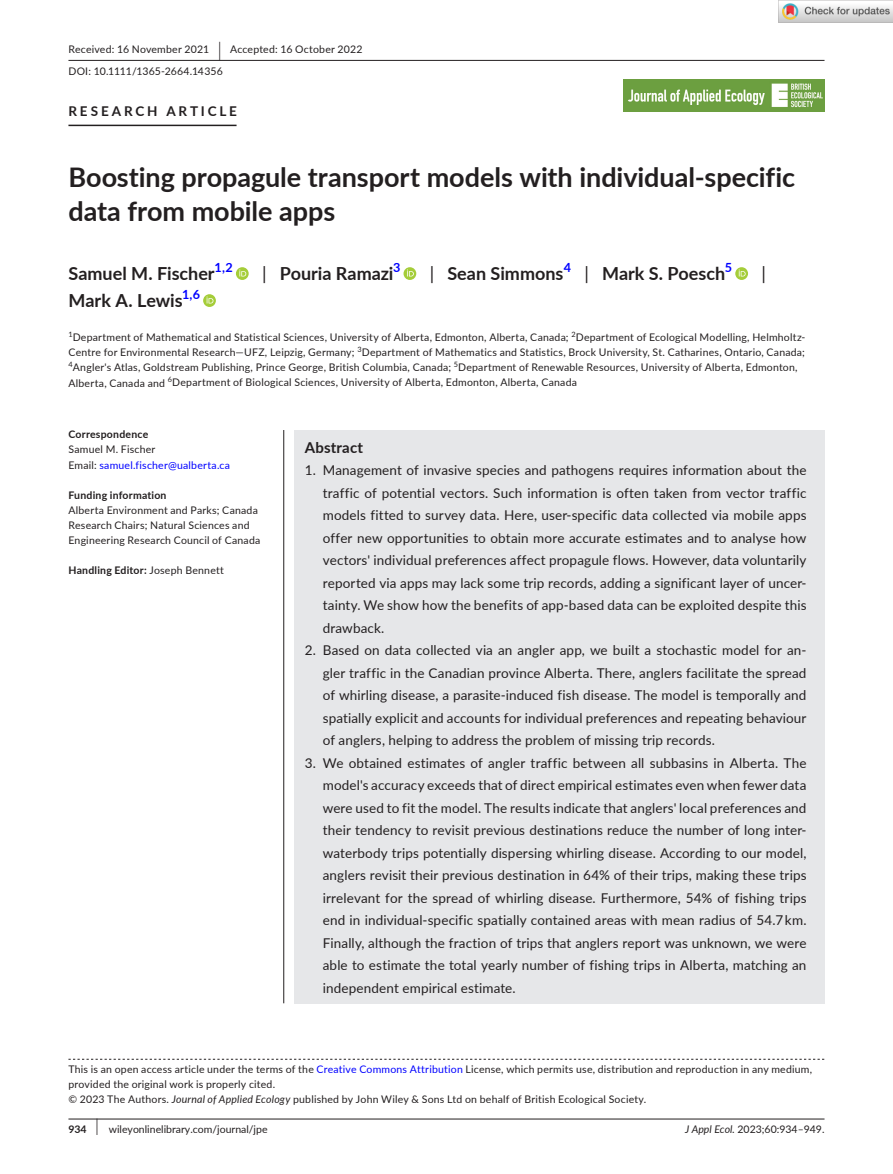
<style>
.page{position:relative;width:893px;height:1174px;background:#fff}
.page>*{position:absolute;margin:0;border:0;box-sizing:border-box;transform-origin:0 0}
.t1{font:700 27px/34.5px "Lato";color:#231f20}
.t2{font:700 18px "Lato";color:#231f20}
.t3{font:18px "Lato";color:#231f20}
.t4{font:700 15px "Lato";letter-spacing:.015em;color:#231f20}
.t5{font:13.5px/22.5px "Lato";letter-spacing:.01em;color:#231f20;text-align:justify}
.t6{font:700 13.5px "Lato";letter-spacing:.21em;color:#231f20}
.t7{font:700 12.6px "Lato";color:#00f}
.t8{font:10.5px/15px "Lato";letter-spacing:.02em;color:#231f20}
.t9{font:10.5px "Lato";color:#231f20}
.t10{font:700 10.5px "Lato";letter-spacing:.02em;color:#231f20}
.t11{font:10.5px/15px "Lato";letter-spacing:.02em;color:#00f}
.t12{font:7.35px "Lato";color:#231f20}
.s1{font-size:19.65px}
.s2{font-weight:400}
.s3{color:#231f20}
.s4{color:#00f}
.s5{font-style:italic}
.s6{font-weight:700}
.s7{font-size:17.4px}
</style>
<div class="page">
<hr style="left:68px;top:1118px;width:756px;height:1px;background:#231f20">
<img style="left:623px;top:79px;width:201px;height:33px">
<hr style="left:68px;top:60px;width:756px;height:1px;background:#231f20">
<hr style="left:68px;top:125px;width:169px;height:1px;background:#231f20">
<svg style="left:236px;top:267px;width:13px;height:13px"></svg>
<svg style="left:239px;top:269px;width:7px;height:7px"></svg>
<svg style="left:403px;top:267px;width:13px;height:13px"></svg>
<svg style="left:407px;top:269px;width:7px;height:7px"></svg>
<svg style="left:735px;top:267px;width:13px;height:13px"></svg>
<svg style="left:739px;top:269px;width:7px;height:7px"></svg>
<svg style="left:203px;top:294px;width:13px;height:13px"></svg>
<svg style="left:207px;top:296px;width:6px;height:7px"></svg>
<svg style="left:68px;top:1058px;width:756px;height:1px"></svg>
<div style="left:294px;top:430px;width:530px;height:573px;background:#e6e7e9"></div>
<hr style="left:283px;top:430px;width:1px;height:573px;background:#231f20">
<img style="left:779px;top:0;width:114px;height:23px">
<p class="t8" style="left:68px;top:38px;width:296px;line-height:21.8px">Received: 16 November 2021 <span class="s1">|</span> Accepted: 16 October 2022<br>DOI: 10.1111/1365-2664.14356</p>
<p class="t6" style="left:68px;top:101px;width:170px">RESEARCH ARTICLE</p>
<h1 class="t1" style="left:68px;top:159px;width:728px">Boosting propagule transport models with individual-specific data from mobile apps</h1>
<h2 class="t2" style="left:68px;top:260px;width:148px">Samuel M. Fischer</h2>
<p class="t7" style="left:215px;top:258px;width:20px">1,2</p>
<h2 class="t2" style="left:262px;top:260px;width:133px"><span class="s2">|</span> Pouria Ramazi</h2>
<p class="t7" style="left:393px;top:258px;width:9px">3</p>
<h2 class="t2" style="left:430px;top:260px;width:135px"><span class="s2">|</span> Sean Simmons</h2>
<p class="t7" style="left:564px;top:258px;width:9px">4</p>
<h2 class="t2" style="left:584px;top:260px;width:142px"><span class="s2">|</span> Mark S. Poesch</h2>
<p class="t7" style="left:725px;top:258px;width:9px">5</p>
<h2 class="t3" style="left:761px;top:260px;width:6px">|</h2>
<h2 class="t2" style="left:68px;top:287px;width:116px">Mark A. Lewis</h2>
<p class="t7" style="left:182px;top:285px;width:20px">1,6</p>
<p class="t12" style="left:68px;top:329px;width:6px">1</p>
<p class="t8" style="left:73px;top:330px;width:497px">Department of Mathematical and Statistical Sciences, University of Alberta, Edmonton, Alberta, Canada;</p>
<p class="t12" style="left:571px;top:329px;width:6px">2</p>
<p class="t8" style="left:576px;top:330px;width:231px">Department of Ecological Modelling, Helmholtz-</p>
<p class="t8" style="left:68px;top:345px;width:288px">Centre for Environmental Research—UFZ, Leipzig, Germany;</p>
<p class="t12" style="left:357px;top:344px;width:6px">3</p>
<p class="t8" style="left:362px;top:345px;width:445px">Department of Mathematics and Statistics, Brock University, St. Catharines, Ontario, Canada;</p>
<p class="t12" style="left:68px;top:359px;width:6px">4</p>
<p class="t8" style="left:73px;top:360px;width:380px">Angler's Atlas, Goldstream Publishing, Prince George, British Columbia, Canada;</p>
<p class="t12" style="left:454px;top:359px;width:6px">5</p>
<p class="t8" style="left:458px;top:360px;width:341px">Department of Renewable Resources, University of Alberta, Edmonton,</p>
<p class="t8" style="left:68px;top:375px;width:98px">Alberta, Canada and</p>
<p class="t12" style="left:168px;top:374px;width:6px">6</p>
<p class="t8" style="left:172px;top:375px;width:406px">Department of Biological Sciences, University of Alberta, Edmonton, Alberta, Canada</p>
<p class="t10" style="left:68px;top:427px;width:81px">Correspondence</p>
<p class="t11" style="left:68px;top:442px;width:163px"><span class="s3">Samuel M. Fischer<br>Email:</span> samuel.fischer@ualberta.ca</p>
<p class="t10" style="left:68px;top:487px;width:100px">Funding information</p>
<p class="t8" style="left:68px;top:502px;width:193px">Alberta Environment and Parks; Canada<br>Research Chairs; Natural Sciences and<br>Engineering Research Council of Canada</p>
<p class="t10" style="left:68px;top:562px;width:157px">Handling Editor: <span class="s2">Joseph Bennett</span></p>
<p class="t4" style="left:305px;top:436px;width:60px">Abstract</p>
<p class="t5" style="left:323px;top:458px;width:485px;text-indent:-18px">1. Management of invasive species and pathogens requires information about the traffic of potential vectors. Such information is often taken from vector traffic models fitted to survey data. Here, user-specific data collected via mobile apps offer new opportunities to obtain more accurate estimates and to analyse how vectors' individual preferences affect propagule flows. However, data voluntarily reported via apps may lack some trip records, adding a significant layer of uncer&shy;tainty. We show how the benefits of app-based data can be exploited despite this drawback.</p>
<p class="t5" style="left:323px;top:638px;width:485px;text-indent:-18px">2. Based on data collected via an angler app, we built a stochastic model for an&shy;gler traffic in the Canadian province Alberta. There, anglers facilitate the spread of whirling disease, a parasite-induced fish disease. The model is temporally and spatially explicit and accounts for individual preferences and repeating behaviour of anglers, helping to address the problem of missing trip records.</p>
<p class="t5" style="left:323px;top:751px;width:485px;text-indent:-18px">3. We obtained estimates of angler traffic between all subbasins in Alberta. The model's accuracy exceeds that of direct empirical estimates even when fewer data were used to fit the model. The results indicate that anglers' local preferences and their tendency to revisit previous destinations reduce the number of long inter&shy;waterbody trips potentially dispersing whirling disease. According to our model, anglers revisit their previous destination in 64% of their trips, making these trips irrelevant for the spread of whirling disease. Furthermore, 54% of fishing trips end in individual-specific spatially contained areas with mean radius of 54.7 km.<br>Finally, although the fraction of trips that anglers report was unknown, we were able to estimate the total yearly number of fishing trips in Alberta, matching an independent empirical estimate.</p>
<p class="t8" style="left:68px;top:1061px;width:745px">This is an open access article under the terms of the <span class="s4">Creative Commons Attribution</span> License, which permits use, distribution and reproduction in any medium, provided the original work is properly cited.<br>© 2023 The Authors. <span class="s5">Journal of Applied Ecology</span> published by John Wiley &amp; Sons Ltd on behalf of British Ecological Society.</p>
<p class="t9" style="left:68px;top:1121px;width:201px"><span class="s6">934</span> <span class="s7">|</span> wileyonlinelibrary.com/journal/jpe</p>
<p class="t9" style="left:685px;top:1121px;width:141px"><span class="s5">J Appl Ecol.</span> 2023;60:934–949.</p>
</div>
